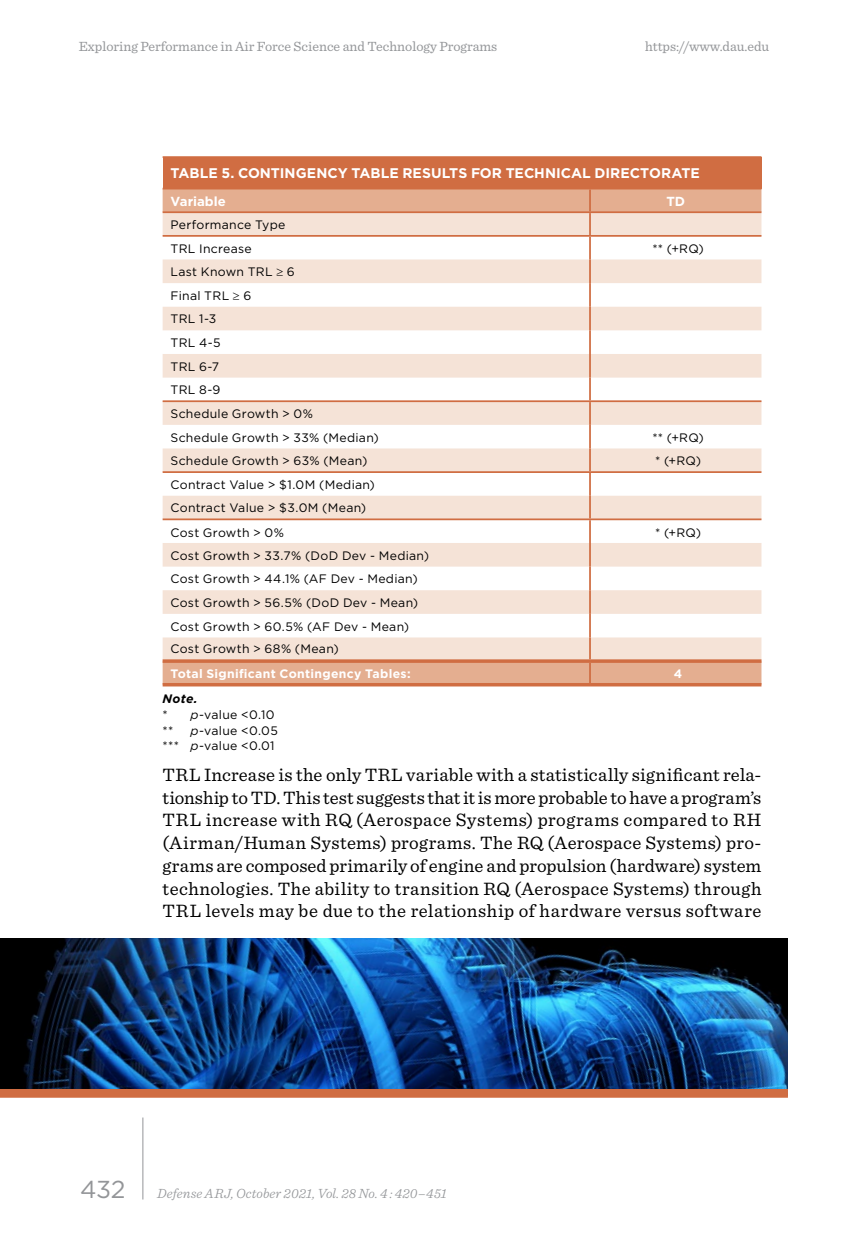
<style>
.page{position:relative;width:851px;height:1260px;background:#fff}
.page>*{position:absolute;margin:0;border:0;box-sizing:border-box;transform-origin:0 0}
.t1{font:24.5px "Gotham";color:#939598}
.t2{font:18.9px/22.8px "Sentinel";letter-spacing:.03em;color:#000;text-align:justify}
.t3{font:14px "Sentinel";color:#939598}
.t4{font:700 14px "Gotham";color:#fff}
.t5{font:italic 300 14px "Sentinel";letter-spacing:.005em;color:#939598}
.t6{font:700 13.12px "Gotham";color:#fff}
.t7{font:12.25px/23.4px "Gotham";letter-spacing:.025em;color:#000}
.t8{font:700 12.25px "Gotham";letter-spacing:.025em;color:#fff}
.s1{font-weight:700;font-style:italic}
.s2{font-style:italic}
</style>
<div class="page">
<hr style="left:142px;top:1118px;width:1px;height:82px;background:#939598">
<div style="left:163px;top:157px;width:598px;height:32px;background:#d06d42"></div>
<div style="left:163px;top:189px;width:598px;height:494px;background:#e4ae90"></div>
<svg style="left:163px;top:213px;width:598px;height:446px;fill:#f5e3d7"></svg>
<hr style="left:163px;top:156px;width:427px;height:2px;background:#d06d42">
<hr style="left:590px;top:156px;width:171px;height:2px;background:#d06d42">
<hr style="left:589px;top:189px;width:2px;height:22px;background:#d06d42">
<hr style="left:163px;top:211px;width:427px;height:2px;background:#d06d42">
<hr style="left:590px;top:211px;width:171px;height:2px;background:#d06d42">
<hr style="left:589px;top:213px;width:2px;height:22px;background:#d06d42">
<hr style="left:589px;top:663px;width:2px;height:20px;background:#d06d42">
<hr style="left:163px;top:683px;width:427px;height:3px;background:#d06d42">
<hr style="left:590px;top:683px;width:171px;height:3px;background:#d06d42">
<hr style="left:163px;top:235px;width:427px;height:2px;background:#d06d42">
<hr style="left:590px;top:235px;width:171px;height:2px;background:#d06d42">
<hr style="left:589px;top:237px;width:2px;height:22px;background:#d06d42">
<hr style="left:589px;top:259px;width:2px;height:24px;background:#d06d42">
<hr style="left:589px;top:283px;width:2px;height:24px;background:#d06d42">
<hr style="left:589px;top:307px;width:2px;height:23px;background:#d06d42">
<hr style="left:589px;top:330px;width:2px;height:24px;background:#d06d42">
<hr style="left:589px;top:354px;width:2px;height:24px;background:#d06d42">
<hr style="left:589px;top:378px;width:2px;height:22px;background:#d06d42">
<hr style="left:163px;top:400px;width:427px;height:2px;background:#d06d42">
<hr style="left:590px;top:400px;width:171px;height:2px;background:#d06d42">
<hr style="left:589px;top:402px;width:2px;height:23px;background:#d06d42">
<hr style="left:589px;top:425px;width:2px;height:23px;background:#d06d42">
<hr style="left:589px;top:448px;width:2px;height:23px;background:#d06d42">
<hr style="left:163px;top:471px;width:427px;height:2px;background:#d06d42">
<hr style="left:590px;top:471px;width:171px;height:2px;background:#d06d42">
<hr style="left:589px;top:473px;width:2px;height:23px;background:#d06d42">
<hr style="left:589px;top:496px;width:2px;height:22px;background:#d06d42">
<hr style="left:163px;top:518px;width:427px;height:2px;background:#d06d42">
<hr style="left:590px;top:518px;width:171px;height:2px;background:#d06d42">
<hr style="left:589px;top:520px;width:2px;height:23px;background:#d06d42">
<hr style="left:589px;top:543px;width:2px;height:24px;background:#d06d42">
<hr style="left:589px;top:567px;width:2px;height:23px;background:#d06d42">
<hr style="left:589px;top:590px;width:2px;height:24px;background:#d06d42">
<hr style="left:589px;top:614px;width:2px;height:23px;background:#d06d42">
<hr style="left:589px;top:637px;width:2px;height:22px;background:#d06d42">
<svg style="left:163px;top:659px;width:427px;height:4px;background:#d37951"></svg>
<svg style="left:590px;top:659px;width:171px;height:4px"></svg>
<img style="left:0;top:939px;width:788px;height:150px">
<div style="left:0;top:1089px;width:788px;height:9px;background:#d06d42"></div>
<p class="t3" style="left:79px;top:35px;width:420px">Exploring Performance in Air Force Science and Technology Programs</p>
<p class="t3" style="left:645px;top:35px;width:126px">https://www.dau.edu</p>
<p class="t4" style="left:170px;top:164px;width:530px">TABLE 5. CONTINGENCY TABLE RESULTS FOR TECHNICAL DIRECTORATE</p>
<p class="t6" style="left:170px;top:192px;width:57px">Variable</p>
<p class="t6" style="left:666px;top:192px;width:20px">TD</p>
<p class="t7" style="left:170px;top:212px;width:116px;line-height:24.2px">Performance Type<br>TRL Increase</p>
<p class="t7" style="left:652px;top:237px;width:53px">** (+RQ)</p>
<p class="t7" style="left:170px;top:260px;width:126px">Last Known TRL ≥ 6<br>Final TRL ≥ 6<br>TRL 1-3<br>TRL 4-5<br>TRL 6-7<br>TRL 8-9</p>
<p class="t7" style="left:170px;top:402px;width:210px">Schedule Growth &gt; 0%<br>Schedule Growth &gt; 33% (Median)</p>
<p class="t7" style="left:652px;top:425px;width:53px">** (+RQ)</p>
<p class="t7" style="left:170px;top:448px;width:198px">Schedule Growth &gt; 63% (Mean)</p>
<p class="t7" style="left:655px;top:448px;width:47px">* (+RQ)</p>
<p class="t7" style="left:170px;top:473px;width:206px;line-height:22.8px">Contract Value &gt; $1.0M (Median)<br>Contract Value &gt; $3.0M (Mean)</p>
<p class="t7" style="left:170px;top:520px;width:115px">Cost Growth &gt; 0%</p>
<p class="t7" style="left:655px;top:520px;width:47px">* (+RQ)</p>
<p class="t7" style="left:170px;top:543px;width:260px">Cost Growth &gt; 33.7% (DoD Dev - Median)<br>Cost Growth &gt; 44.1% (AF Dev - Median)<br>Cost Growth &gt; 56.5% (DoD Dev - Mean)<br>Cost Growth &gt; 60.5% (AF Dev - Mean)<br>Cost Growth &gt; 68% (Mean)</p>
<p class="t8" style="left:170px;top:665px;width:241px">Total Significant Contingency Tables:</p>
<p class="t8" style="left:674px;top:665px;width:10px">4</p>
<p class="t7" style="left:163px;top:691px;width:114px;line-height:15.8px"><span class="s1">Note.<br></span>* <span class="s2">p</span>-value &lt;0.10 **</p>
<p class="t7" style="left:163px;top:722px;width:117px;line-height:15.8px;text-align:right"><span class="s2">p</span>-value &lt;0.05<br>*** <span class="s2">p</span>-value &lt;0.01</p>
<p class="t2" style="left:163px;top:762px;width:600px">TRL Increase is the only TRL variable with a statistically significant rela&shy;tionship to TD. This test suggests that it is more probable to have a program’s TRL increase with RQ (Aerospace Systems) programs compared to RH (Airman/Human Systems) programs. The RQ (Aerospace Systems) pro&shy;grams are composed primarily of engine and propulsion (hardware) system technologies. The ability to transition RQ (Aerospace Systems) through TRL levels may be due to the relationship of hardware versus software</p>
<p class="t1" style="left:80px;top:1173px;width:47px">432</p>
<p class="t5" style="left:157px;top:1183px;width:291px">Defense ARJ, October 2021, Vol. 28 No. 4 : 420–451</p>
</div>
